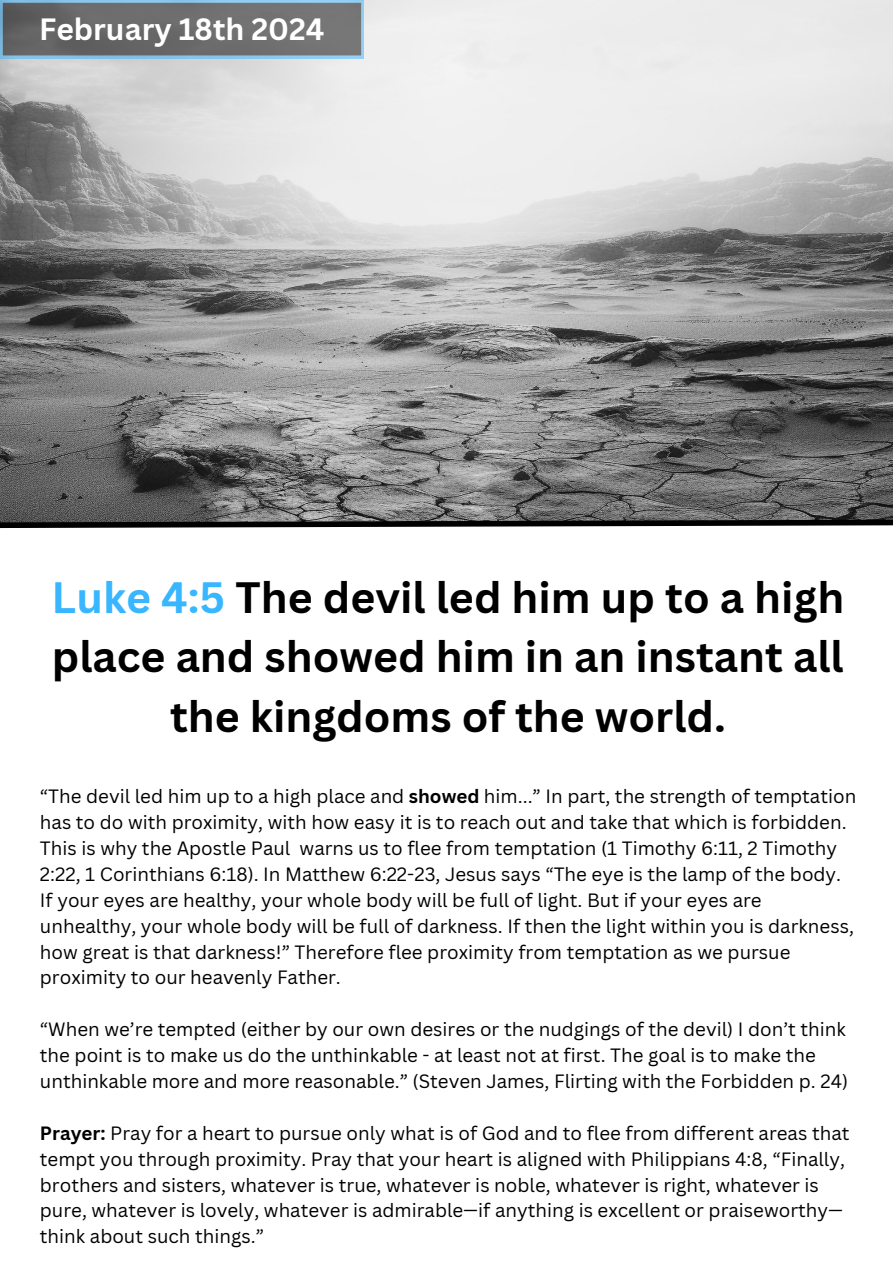
<style>
.page{position:relative;width:893px;height:1263px;background:#fff}
.page>*{position:absolute;margin:0;border:0;box-sizing:border-box;transform-origin:0 0}
.t1{font:700 42.75px/59.6px "Canva Sans";color:#000;text-align:center}
.t2{font:700 30px "Canva Sans";color:#fff}
.t3{font:18.75px/25.9px "Canva Sans";color:#000}
.s1{color:#38b6ff}
.s2{font-weight:700}
</style>
<div class="page">
<img style="left:0;top:0;width:893px;height:517px">
<svg style="left:0;top:517px;width:893px;height:11px;background:#444"></svg>
<svg style="left:0;top:0;width:364px;height:58px;background:#6e7579"></svg>
<p class="t2" style="left:39px;top:8px;width:287px">February 18th 2024</p>
<h2 class="t1" style="left:52px;top:566px;width:794px"><span class="s1">Luke 4:5</span> The devil led him up to a high place and showed him in an instant all the kingdoms of the world.</h2>
<h1 class="t3" style="left:40px;top:783px;width:818px">“The devil led him up to a high place and <span class="s2">showed</span> him...” In part, the strength of temptation has to do with proximity, with how easy it is to reach out and take that which is forbidden.<br>This is why the Apostle Paul warns us to flee from temptation (1 Timothy 6:11, 2 Timothy 2:22, 1 Corinthians 6:18). In Matthew 6:22-23, Jesus says “The eye is the lamp of the body.<br>If your eyes are healthy, your whole body will be full of light. But if your eyes are unhealthy, your whole body will be full of darkness. If then the light within you is darkness, how great is that darkness!” Therefore flee proximity from temptation as we pursue proximity to our heavenly Father.</h1>
<p class="t3" style="left:40px;top:1016px;width:809px">“When we’re tempted (either by our own desires or the nudgings of the devil) I don’t think the point is to make us do the unthinkable - at least not at first. The goal is to make the unthinkable more and more reasonable.” (Steven James, Flirting with the Forbidden p. 24)</p>
<p class="t3" style="left:40px;top:1119px;width:811px"><span class="s2">Prayer:</span> Pray for a heart to pursue only what is of God and to flee from different areas that tempt you through proximity. Pray that your heart is aligned with Philippians 4:8, “Finally, brothers and sisters, whatever is true, whatever is noble, whatever is right, whatever is pure, whatever is lovely, whatever is admirable—if anything is excellent or praiseworthy— think about such things.”</p>
</div>
